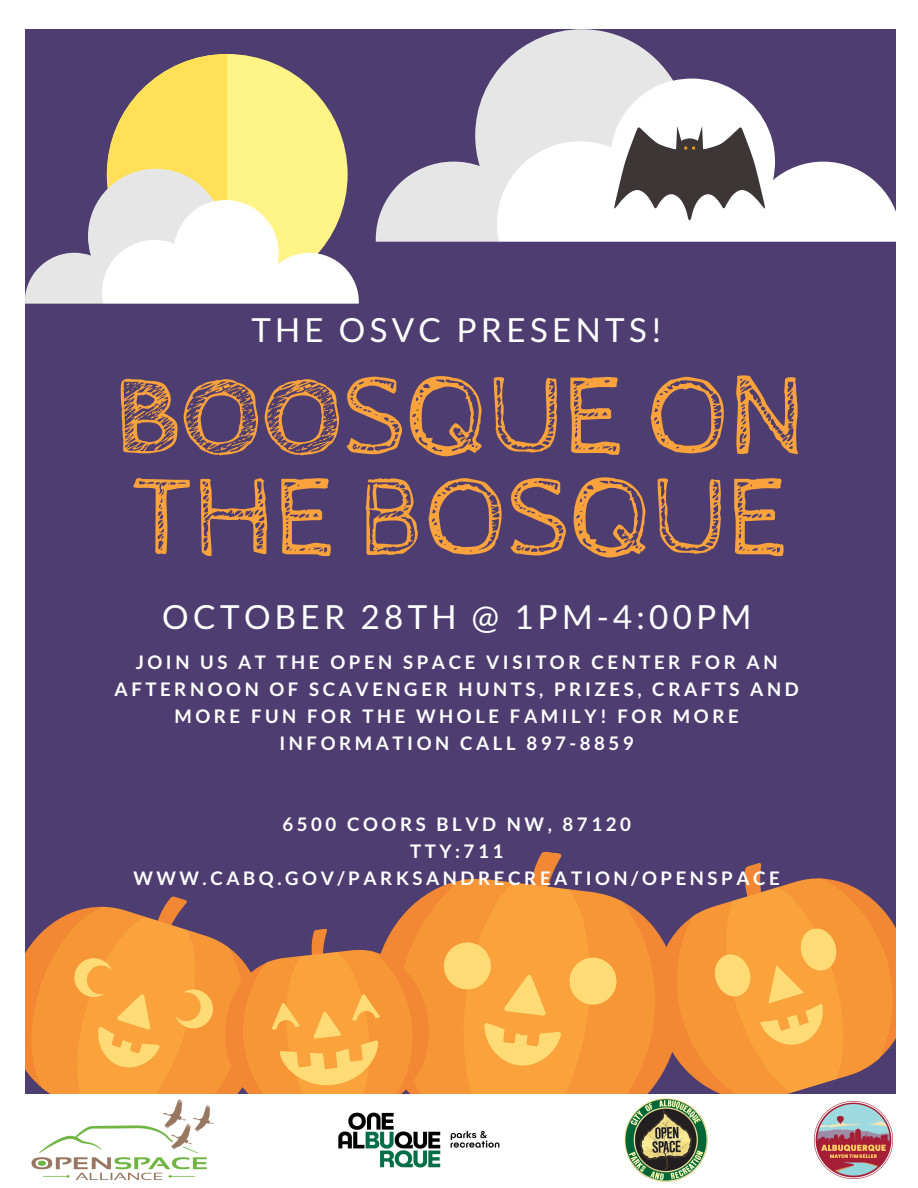
<style>
.page{position:relative;width:918px;height:1188px;background:#4e3d70}
.page>*{position:absolute;margin:0;border:0;box-sizing:border-box;transform-origin:0 0}
.t1{font:113.85px/101.2px "Cabin Sketch";color:#faa23c}
.t2{font:33.15px "Lato";letter-spacing:.13em;color:#fff}
.t3{font:700 18.75px/27px "Lato";letter-spacing:.19em;color:#fff;text-align:center}
.s1{font-weight:700}
</style>
<div class="page">
<svg style="left:25px;top:850px;width:872px;height:245px"></svg>
<div style="left:107px;top:54px;width:241px;height:241px;background:#fff485;border-radius:50%"></div>
<svg style="left:227px;top:169px;width:132px;height:135px"></svg>
<svg style="left:25px;top:54px;width:202px;height:250px"></svg>
<svg style="left:673px;top:29px;width:224px;height:213px"></svg>
<svg style="left:376px;top:29px;width:297px;height:213px"></svg>
<div style="left:0;top:1095px;width:918px;height:93px;background:#fff"></div>
<div style="left:0;top:0;width:918px;height:29px;background:#fff"></div>
<div style="left:0;top:9px;width:25px;height:1179px;background:#fff"></div>
<div style="left:897px;top:0;width:21px;height:1187px;background:#fff"></div>
<svg style="left:614px;top:126px;width:151px;height:94px;background:#93908f"></svg>
<img style="left:296px;top:1053px;width:226px;height:115px">
<img style="left:814px;top:1101px;width:78px;height:78px">
<img style="left:624px;top:1098px;width:84px;height:84px">
<img style="left:31px;top:1099px;width:183px;height:81px">
<h2 class="t2" style="left:251px;top:309px;width:412px">THE OSVC PRESENTS!</h2>
<h1 class="t1" style="left:114px;top:369px;width:692px"><span class="s1">BOO</span>SQUE ON<br>THE BOSQUE</h1>
<h2 class="t2" style="left:162px;top:596px;width:591px">OCTOBER 28TH @ 1PM-4:00PM</h2>
<p class="t3" style="left:115px;top:648px;width:686px">JOIN US AT THE OPEN SPACE VISITOR CENTER FOR AN AFTERNOON OF SCAVENGER HUNTS, PRIZES, CRAFTS AND MORE FUN FOR THE WHOLE FAMILY! FOR MORE INFORMATION CALL 897-8859</p>
<p class="t3" style="left:133px;top:810px;width:648px">6500 COORS BLVD NW, 87120<br>TTY:711<br>WWW.CABQ.GOV/PARKSANDRECREATION/OPENSPACE</p>
</div>
